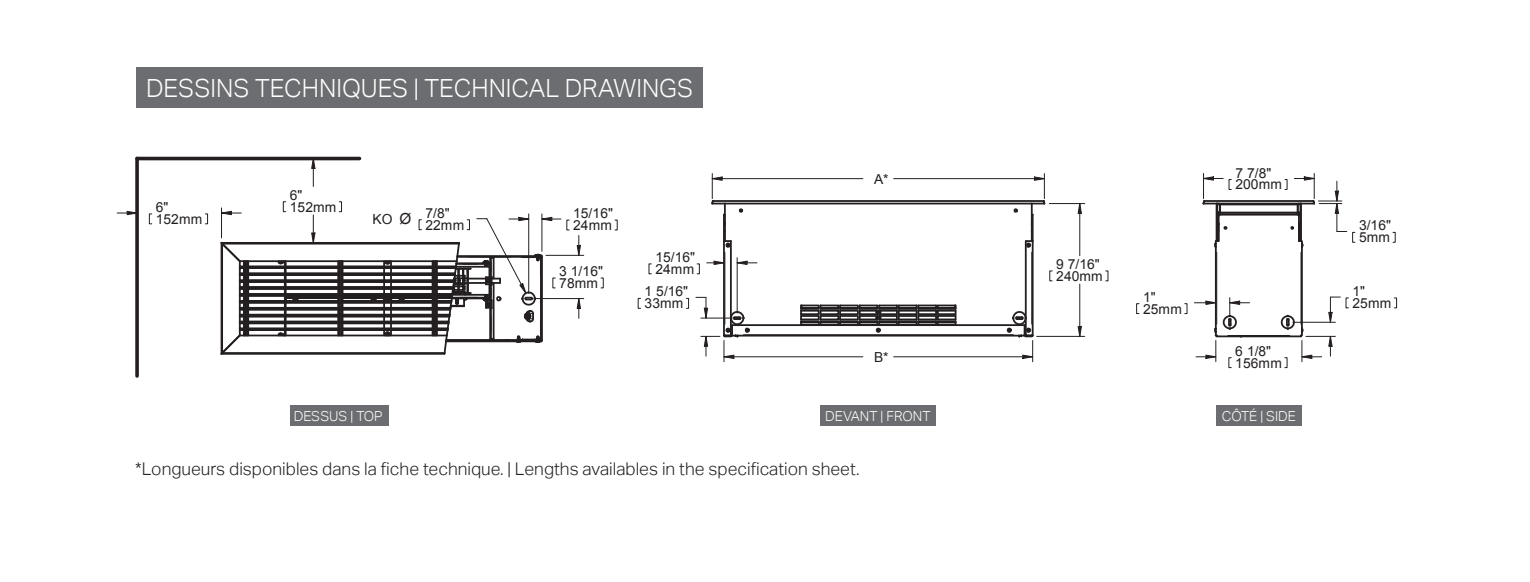
<style>
.page{position:relative;width:1530px;height:582px;background:#fff}
.page>*{position:absolute;margin:0;border:0;box-sizing:border-box;transform-origin:0 0}
.t1{font:300 25px "Aktiv Grotesk";color:#fff}
.t2{font:300 17.5px "Aktiv Grotesk";color:#231f20}
.t3{font:13.75px/11.8px "Arial";letter-spacing:.005em;color:#231f20}
.t4{font:300 13.75px "Aktiv Grotesk";color:#fff}
.s1{font-size:15.25px}
</style>
<div class="page">
<hr style="left:247px;top:322px;width:93px;height:2px;background:#231f20">
<hr style="left:341px;top:322px;width:93px;height:2px;background:#231f20">
<hr style="left:341px;top:321px;width:93px;height:1px;background:#231f20">
<hr style="left:247px;top:321px;width:93px;height:1px;background:#231f20">
<hr style="left:247px;top:288px;width:93px;height:2px;background:#231f20">
<hr style="left:341px;top:288px;width:93px;height:2px;background:#231f20">
<hr style="left:341px;top:286px;width:93px;height:2px;background:#231f20">
<hr style="left:247px;top:286px;width:93px;height:2px;background:#231f20">
<hr style="left:222px;top:352px;width:223px;height:2px;background:#231f20">
<hr style="left:240px;top:334px;width:207px;height:2px;background:#231f20">
<hr style="left:342px;top:297px;width:91px;height:2px;background:#231f20">
<hr style="left:286px;top:297px;width:52px;height:2px;background:#231f20">
<hr style="left:342px;top:296px;width:91px;height:2px;background:#231f20">
<hr style="left:286px;top:296px;width:52px;height:2px;background:#231f20">
<hr style="left:247px;top:308px;width:93px;height:2px;background:#231f20">
<hr style="left:341px;top:308px;width:93px;height:2px;background:#231f20">
<hr style="left:341px;top:307px;width:93px;height:2px;background:#231f20">
<hr style="left:247px;top:307px;width:93px;height:2px;background:#231f20">
<hr style="left:247px;top:295px;width:93px;height:1px;background:#231f20">
<hr style="left:341px;top:295px;width:93px;height:1px;background:#231f20">
<hr style="left:341px;top:293px;width:93px;height:2px;background:#231f20">
<hr style="left:247px;top:293px;width:93px;height:2px;background:#231f20">
<hr style="left:247px;top:274px;width:93px;height:2px;background:#231f20">
<hr style="left:341px;top:274px;width:93px;height:2px;background:#231f20">
<hr style="left:341px;top:272px;width:93px;height:2px;background:#231f20">
<hr style="left:247px;top:272px;width:93px;height:2px;background:#231f20">
<hr style="left:240px;top:260px;width:217px;height:2px;background:#231f20">
<hr style="left:222px;top:242px;width:237px;height:2px;background:#231f20">
<hr style="left:247px;top:267px;width:93px;height:2px;background:#231f20">
<hr style="left:341px;top:267px;width:93px;height:2px;background:#231f20">
<hr style="left:341px;top:266px;width:93px;height:1px;background:#231f20">
<hr style="left:247px;top:266px;width:93px;height:1px;background:#231f20">
<hr style="left:247px;top:329px;width:93px;height:2px;background:#231f20">
<hr style="left:341px;top:329px;width:93px;height:2px;background:#231f20">
<hr style="left:341px;top:327px;width:93px;height:2px;background:#231f20">
<hr style="left:247px;top:327px;width:93px;height:2px;background:#231f20">
<hr style="left:247px;top:302px;width:93px;height:1px;background:#231f20">
<hr style="left:341px;top:302px;width:93px;height:1px;background:#231f20">
<hr style="left:341px;top:300px;width:93px;height:2px;background:#231f20">
<hr style="left:247px;top:300px;width:93px;height:2px;background:#231f20">
<hr style="left:247px;top:315px;width:93px;height:2px;background:#231f20">
<hr style="left:341px;top:315px;width:93px;height:2px;background:#231f20">
<hr style="left:341px;top:314px;width:93px;height:1px;background:#231f20">
<hr style="left:247px;top:314px;width:93px;height:1px;background:#231f20">
<svg style="left:370px;top:260px;width:22px;height:77px"></svg>
<hr style="left:247px;top:281px;width:93px;height:2px;background:#231f20">
<hr style="left:341px;top:281px;width:93px;height:2px;background:#231f20">
<hr style="left:341px;top:279px;width:93px;height:2px;background:#231f20">
<hr style="left:247px;top:279px;width:93px;height:2px;background:#231f20">
<svg style="left:337px;top:262px;width:6px;height:73px"></svg>
<svg style="left:276px;top:260px;width:24px;height:77px"></svg>
<svg style="left:220px;top:241px;width:29px;height:114px"></svg>
<svg style="left:135px;top:158px;width:4px;height:218px"></svg>
<hr style="left:137px;top:157px;width:223px;height:3px;background:#231f20">
<hr style="left:732px;top:335px;width:293px;height:1px;background:#231f20">
<hr style="left:732px;top:324px;width:293px;height:2px;background:#231f20">
<hr style="left:743px;top:334px;width:270px;height:1px;background:#231f20">
<hr style="left:712px;top:203px;width:332px;height:1px;background:#231f20">
<hr style="left:713px;top:200px;width:331px;height:2px;background:#231f20">
<hr style="left:724px;top:203px;width:2px;height:38px;background:#231f20">
<svg style="left:739px;top:208px;width:5px;height:5px"></svg>
<svg style="left:800px;top:304px;width:156px;height:29px"></svg>
<hr style="left:723px;top:241px;width:2px;height:94px;background:#231f20">
<hr style="left:723px;top:214px;width:2px;height:27px;background:#231f20">
<hr style="left:730px;top:241px;width:2px;height:94px;background:#231f20">
<svg style="left:724px;top:214px;width:8px;height:34px"></svg>
<hr style="left:1219px;top:203px;width:79px;height:2px;background:#231f20">
<hr style="left:1220px;top:212px;width:78px;height:2px;background:#231f20">
<hr style="left:1204px;top:200px;width:109px;height:2px;background:#231f20">
<hr style="left:1217px;top:335px;width:84px;height:2px;background:#231f20">
<hr style="left:1219px;top:214px;width:80px;height:1px;background:#231f20">
<hr style="left:1215px;top:241px;width:2px;height:94px;background:#231f20">
<div style="left:1300px;top:240px;width:3px;height:96px;border:2px solid #231f20"></div>
<svg style="left:1202px;top:173px;width:30px;height:75px"></svg>
<svg style="left:1285px;top:173px;width:70px;height:75px"></svg>
<svg style="left:1393px;top:232px;width:3px;height:10px"></svg>
<svg style="left:1346px;top:297px;width:3px;height:11px"></svg>
<svg style="left:1394px;top:297px;width:3px;height:11px"></svg>
<svg style="left:1280px;top:296px;width:60px;height:72px"></svg>
<svg style="left:1077px;top:325px;width:5px;height:11px"></svg>
<svg style="left:1077px;top:204px;width:5px;height:10px"></svg>
<hr style="left:1037px;top:336px;width:48px;height:1px;background:#231f20">
<hr style="left:1049px;top:203px;width:36px;height:1px;background:#231f20">
<hr style="left:1079px;top:284px;width:1px;height:52px;background:#231f20">
<hr style="left:1079px;top:203px;width:1px;height:52px;background:#231f20">
<svg style="left:1105px;top:270px;width:3px;height:11px"></svg>
<svg style="left:638px;top:298px;width:3px;height:10px"></svg>
<svg style="left:686px;top:298px;width:3px;height:10px"></svg>
<hr style="left:737px;top:258px;width:1px;height:55px;background:#231f20">
<svg style="left:707px;top:260px;width:50px;height:5px"></svg>
<svg style="left:649px;top:263px;width:3px;height:11px"></svg>
<svg style="left:697px;top:263px;width:3px;height:11px"></svg>
<svg style="left:711px;top:173px;width:12px;height:30px"></svg>
<hr style="left:894px;top:178px;width:150px;height:1px;background:#231f20">
<hr style="left:712px;top:178px;width:151px;height:1px;background:#231f20">
<svg style="left:1006px;top:173px;width:46px;height:189px"></svg>
<svg style="left:696px;top:297px;width:55px;height:65px"></svg>
<hr style="left:894px;top:356px;width:139px;height:1px;background:#231f20">
<hr style="left:724px;top:356px;width:139px;height:1px;background:#231f20">
<svg style="left:311px;top:215px;width:5px;height:30px"></svg>
<svg style="left:311px;top:156px;width:5px;height:30px"></svg>
<svg style="left:283px;top:201px;width:3px;height:11px"></svg>
<svg style="left:339px;top:201px;width:3px;height:11px"></svg>
<hr style="left:221px;top:208px;width:1px;height:30px;background:#231f20">
<svg style="left:222px;top:210px;width:19px;height:5px"></svg>
<svg style="left:117px;top:210px;width:22px;height:5px"></svg>
<svg style="left:149px;top:213px;width:3px;height:11px"></svg>
<svg style="left:205px;top:213px;width:3px;height:11px"></svg>
<svg style="left:419px;top:219px;width:3px;height:11px"></svg>
<hr style="left:528px;top:214px;width:1px;height:79px;background:#231f20">
<hr style="left:541px;top:214px;width:1px;height:37px;background:#231f20">
<svg style="left:567px;top:220px;width:3px;height:10px"></svg>
<svg style="left:615px;top:220px;width:3px;height:10px"></svg>
<hr style="left:546px;top:255px;width:38px;height:1px;background:#231f20">
<hr style="left:534px;top:298px;width:50px;height:1px;background:#231f20">
<svg style="left:576px;top:235px;width:5px;height:21px"></svg>
<svg style="left:576px;top:298px;width:5px;height:20px"></svg>
<svg style="left:432px;top:216px;width:129px;height:139px"></svg>
<svg style="left:601px;top:278px;width:3px;height:10px"></svg>
<svg style="left:1194px;top:297px;width:56px;height:71px"></svg>
<svg style="left:1136px;top:303px;width:3px;height:11px"></svg>
<svg style="left:1184px;top:303px;width:3px;height:11px"></svg>
<div style="left:136px;top:68px;width:567px;height:40px;background:#6c6d70"></div>
<div style="left:820px;top:405px;width:116px;height:21px;background:#6c6d70"></div>
<div style="left:1216px;top:405px;width:85px;height:21px;background:#6c6d70"></div>
<div style="left:290px;top:405px;width:98px;height:21px;background:#6c6d70"></div>
<h1 class="t1" style="left:146px;top:74px;width:549px">DESSINS TECHNIQUES | TECHNICAL DRAWINGS</h1>
<p class="t3" style="left:290px;top:189px;width:14px">6"</p>
<p class="t3" style="left:156px;top:201px;width:14px">6"</p>
<p class="t3" style="left:290px;top:201px;width:48px">152mm</p>
<p class="t3" style="left:156px;top:213px;width:48px">152mm</p>
<p class="t3" style="left:426px;top:207px;width:40px;text-indent:-26px"><span class="s1">Ø</span> 7/8"<br>22mm</p>
<p class="t3" style="left:373px;top:213px;width:21px">KO</p>
<p class="t3" style="left:573px;top:207px;width:41px">15/16"<br>24mm</p>
<p class="t3" style="left:559px;top:265px;width:45px">3 1/16"<br>78mm</p>
<p class="t3" style="left:655px;top:251px;width:41px">15/16"<br>24mm</p>
<p class="t3" style="left:645px;top:286px;width:45px">1 5/16"<br>33mm</p>
<p class="t3" style="left:874px;top:173px;width:16px">A*</p>
<p class="t3" style="left:874px;top:351px;width:16px">B*</p>
<p class="t3" style="left:1056px;top:258px;width:48px">9 7/16"<br>240mm</p>
<p class="t3" style="left:1143px;top:291px;width:40px">1"<br>25mm</p>
<p class="t3" style="left:1235px;top:167px;width:48px">7 7/8"<br>200mm</p>
<p class="t3" style="left:1235px;top:345px;width:48px">6 1/8"<br>156mm</p>
<p class="t4" style="left:294px;top:407px;width:91px">DESSUS | TOP</p>
<p class="t4" style="left:825px;top:408px;width:107px">DEVANT | FRONT</p>
<p class="t4" style="left:1222px;top:407px;width:76px">CÔTÉ | SIDE</p>
<p class="t2" style="left:135px;top:459px;width:726px">*Longueurs disponibles dans la fiche technique. | Lengths availables in the specification sheet.</p>
<p class="t3" style="left:1359px;top:220px;width:33px">3/16"<br>5mm</p>
<p class="t3" style="left:1352px;top:285px;width:40px">1"<br>25mm</p>
</div>
